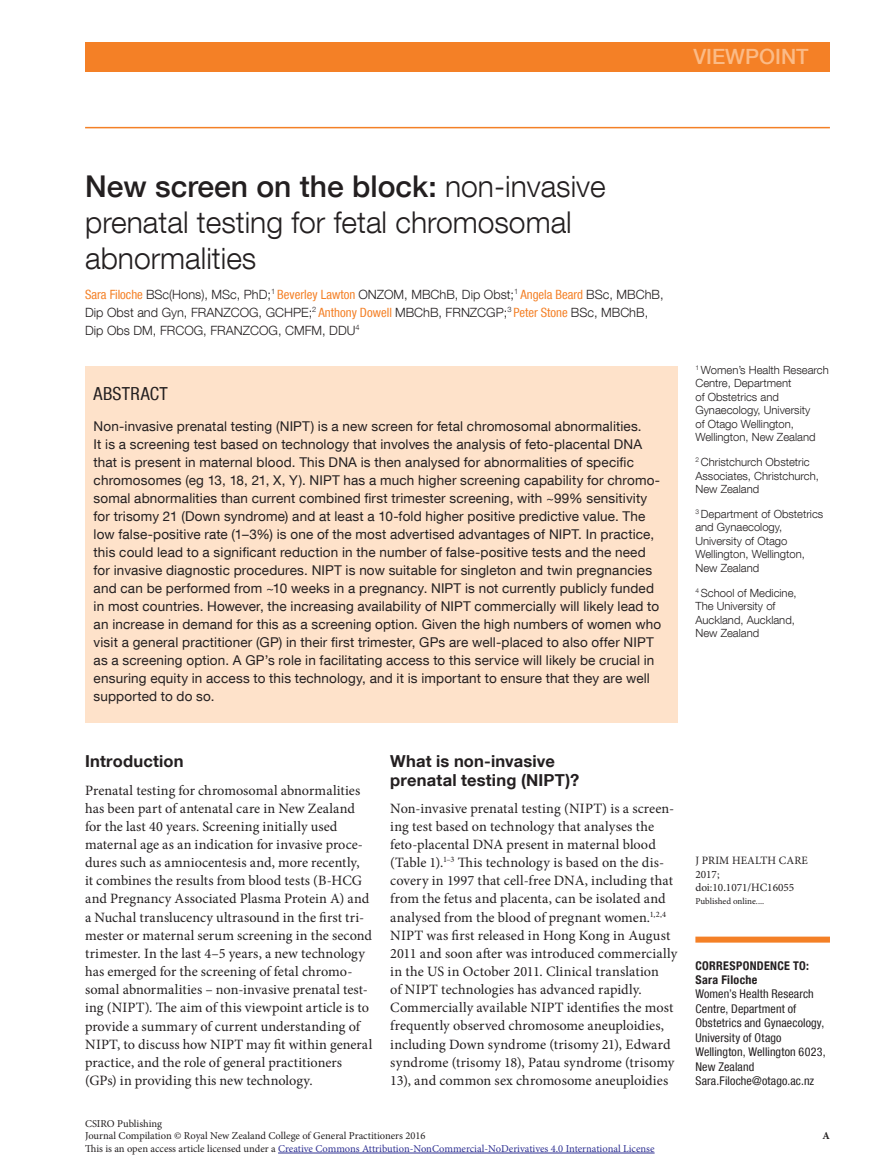
<style>
.page{position:relative;width:881px;height:1170px;background:#fff}
.page>*{position:absolute;margin:0;border:0;box-sizing:border-box;transform-origin:0 0}
.t1{font:300 30px/36px "Helvetica Neue LT Com";color:#231f20}
.t2{font:500 21px "Helvetica Neue LT Com";color:#fbbb87}
.t3{font:condensed 18px "Helvetica Neue LT Com";letter-spacing:.015em;color:#231f20}
.t4{font:700 16.5px/18.1px "Helvetica Neue LT Com";letter-spacing:.01em;color:#231f20}
.t5{font:14.25px/18.1px "Minion Pro";color:#231f20}
.t6{font:13.5px/18px "Helvetica Neue LT Com";letter-spacing:.01em;color:#231f20}
.t7{font:300 12.75px/18px "Helvetica Neue LT Com";color:#231f20}
.t8{font:condensed 12px/14.4px "Helvetica Neue LT Com";letter-spacing:.01em;color:#231f20}
.t9{font:700 condensed 12px/14.4px "Helvetica Neue LT Com";letter-spacing:.03em;color:#231f20}
.t10{font:300 11.25px/13.5px "Helvetica Neue LT Com";color:#231f20}
.t11{font:11.25px "Minion Pro";color:#231f20}
.t12{font:10.5px/12.6px "Minion Pro";color:#231f20}
.t13{font:700 10.5px "Minion Pro";color:#231f20}
.t14{font:9px "Minion Pro";letter-spacing:-.005em;color:#231f20}
.s1{font-weight:500}
.s2{font-weight:400;font-stretch:condensed;color:#f48026}
.s3{color:#2e3092}
</style>
<div class="page">
<div style="left:85px;top:43px;width:744px;height:29px;background:#f48026"></div>
<hr style="left:85px;top:127px;width:744px;height:1px;background:#f48026">
<hr style="left:278px;top:1152px;width:376px;height:1px;background:#2e3092">
<div style="left:85px;top:366px;width:592px;height:356px;background:#fee2ca"></div>
<div style="left:695px;top:936px;width:134px;height:6px;background:#f48026"></div>
<h2 class="t2" style="left:693px;top:44px;width:117px">Viewpoint</h2>
<h1 class="t1" style="left:85px;top:168px;width:522px"><span class="s1">New screen on the block:</span> non-invasive prenatal testing for fetal chromosomal abnormalities</h1>
<p class="t7" style="left:85px;top:285px;width:579px"><span class="s2">Sara Filoche</span> BSc(Hons), MSc, PhD;<sup>1</sup> <span class="s2">Beverley Lawton</span> ONZOM, MBChB, Dip Obst;<sup>1</sup> <span class="s2">Angela Beard</span> BSc, MBChB,<br>Dip Obst and Gyn, FRANZCOG, GCHPE;<sup>2</sup> <span class="s2">Anthony Dowell</span> MBChB, FRNZCGP;<sup>3</sup> <span class="s2">Peter Stone</span> BSc, MBChB,<br>Dip Obs DM, FRCOG, FRANZCOG, CMFM, DDU<sup>4</sup></p>
<p class="t3" style="left:94px;top:383px;width:75px">ABSTRACT</p>
<p class="t6" style="left:94px;top:416px;width:569px">Non-invasive prenatal testing (NIPT) is a new screen for fetal chromosomal abnormalities.<br>It is a screening test based on technology that involves the analysis of feto-placental DNA that is present in maternal blood. This DNA is then analysed for abnormalities of specific chromosomes (eg 13, 18, 21, X, Y). NIPT has a much higher screening capability for chromo&shy;somal abnormalities than current combined first trimester screening, with ~99% sensitivity for trisomy 21 (Down syndrome) and at least a 10-fold higher positive predictive value. The low false-positive rate (1–3%) is one of the most advertised advantages of NIPT. In practice, this could lead to a significant reduction in the number of false-positive tests and the need for invasive diagnostic procedures. NIPT is now suitable for singleton and twin pregnancies and can be performed from ~10 weeks in a pregnancy. NIPT is not currently publicly funded in most countries. However, the increasing availability of NIPT commercially will likely lead to an increase in demand for this as a screening option. Given the high numbers of women who visit a general practitioner (GP) in their first trimester, GPs are well-placed to also offer NIPT as a screening option. A GP’s role in facilitating access to this service will likely be crucial in ensuring equity in access to this technology, and it is important to ensure that they are well supported to do so.</p>
<p class="t10" style="left:695px;top:363px;width:135px"><sup>1</sup> Women’s Health Research<br>Centre, Department<br>of Obstetrics and<br>Gynaecology, University<br>of Otago Wellington,<br>Wellington, New Zealand</p>
<p class="t10" style="left:695px;top:455px;width:125px"><sup>2</sup> Christchurch Obstetric<br>Associates, Christchurch,<br>New Zealand</p>
<p class="t10" style="left:695px;top:507px;width:129px"><sup>3</sup> Department of Obstetrics and Gynaecology,<br>University of Otago<br>Wellington, Wellington,<br>New Zealand</p>
<p class="t10" style="left:695px;top:586px;width:103px"><sup>4</sup> School of Medicine,<br>The University of<br>Auckland, Auckland,<br>New Zealand</p>
<p class="t4" style="left:85px;top:751px;width:100px">Introduction</p>
<p class="t5" style="left:85px;top:781px;width:288px">Prenatal testing for chromosomal abnormalities has been part of antenatal care in New Zealand for the last 40 years. Screening initially used maternal age as an indication for invasive proce&shy;dures such as amniocentesis and, more recently,<br>it combines the results from blood tests (B-HCG and Pregnancy Associated Plasma Protein A) and a Nuchal translucency ultrasound in the first tri&shy;mester or maternal serum screening in the second trimester. In the last 4–5 years, a new technology has emerged for the screening of fetal chromo&shy;somal abnormalities – non-invasive prenatal test&shy;ing (NIPT). The aim of this viewpoint article is to provide a summary of current understanding of NIPT, to discuss how NIPT may fit within general practice, and the role of general practitioners (GPs) in providing this new technology.</p>
<p class="t4" style="left:390px;top:751px;width:190px">What is non-invasive prenatal testing (NIPT)?</p>
<p class="t5" style="left:390px;top:799px;width:288px">Non-invasive prenatal testing (NIPT) is a screen&shy;ing test based on technology that analyses the feto-placental DNA present in maternal blood (Table 1).<sup>1–3</sup> This technology is based on the dis&shy;covery in 1997 that cell-free DNA, including that from the fetus and placenta, can be isolated and analysed from the blood of pregnant women.<sup>1,2,4<br></sup>NIPT was first released in Hong Kong in August 2011 and soon after was introduced commercially in the US in October 2011. Clinical translation<br>of NIPT technologies has advanced rapidly.<br>Commercially available NIPT identifies the most frequently observed chromosome aneuploidies, including Down syndrome (trisomy 21), Edward syndrome (trisomy 18), Patau syndrome (trisomy 13), and common sex chromosome aneuploidies</p>
<p class="t12" style="left:85px;top:1116px;width:570px">CSIRO Publishing<br>Journal Compilation © Royal New Zealand College of General Practitioners 2016<br>This is an open access article licensed under a <span class="s3">Creative Commons Attribution-NonCommercial-NoDerivatives 4.0 International License</span></p>
<p class="t11" style="left:695px;top:853px;width:114px">J Prim Health Care</p>
<p class="t11" style="left:695px;top:879px;width:100px">doi:10.1071/HC16055</p>
<p class="t14" style="left:695px;top:894px;width:70px">Published online....</p>
<p class="t9" style="left:695px;top:958px;width:115px">CORRESPONDENCE TO:<br>Sara Filoche</p>
<p class="t8" style="left:695px;top:986px;width:132px">Women’s Health Research<br>Centre, Department of<br>Obstetrics and Gynaecology,<br>University of Otago<br>Wellington, Wellington 6023,<br>New Zealand<br>Sara.Filoche@otago.ac.nz</p>
<p class="t13" style="left:822px;top:1128px;width:9px">A</p>
</div>
